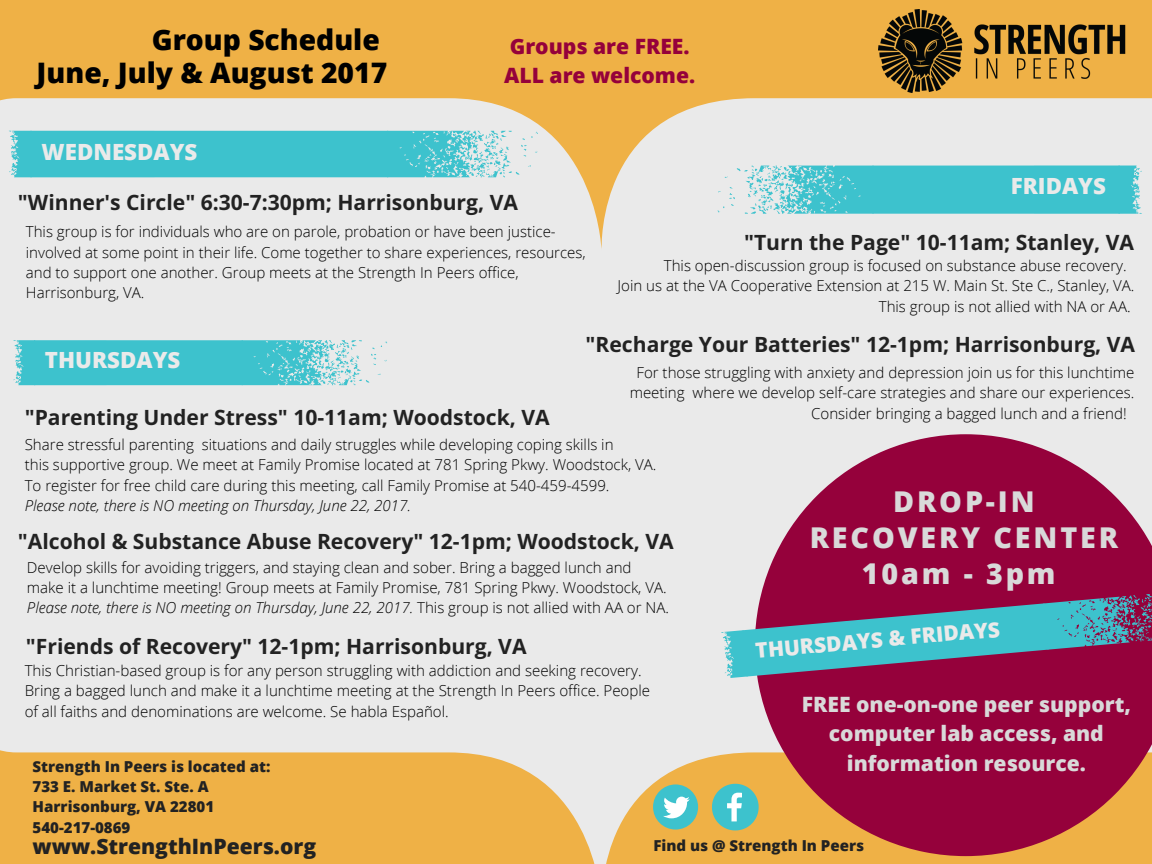
<style>
.page{position:relative;width:1152px;height:864px;background:#efb146}
.page>*{position:absolute;margin:0;border:0;box-sizing:border-box;transform-origin:0 0}
.t1{font:800 28.65px/36px "Open Sans";letter-spacing:.1em;color:#d9d9d9;text-align:center}
.t2{font:800 28.2px/33.8px "Open Sans";color:#000;text-align:right}
.t3{font:800 22.35px "Open Sans";color:#eaeaea}
.t4{font:700 21.15px "Open Sans";color:#222}
.t5{font:800 21.15px/29.2px "Open Sans";color:#d9d9d9;text-align:center}
.t6{font:800 21.15px/29.2px "Open Sans";color:#95013b}
.t7{font:800 21.15px "Open Sans";color:#222}
.t8{font:800 21.15px "Open Sans";color:#eaeaea}
.t9{font:300 15.15px/20.2px "Open Sans";color:#000}
.t10{font:800 15.15px/20.2px "Open Sans";color:#222}
.t11{font:italic 300 15.15px "Open Sans";color:#000}
.s1{font-style:italic}
</style>
<div class="page">
<div style="left:0;top:297px;width:1152px;height:395px;background:#eaeaea"></div>
<svg style="left:0;top:692px;width:972px;height:172px"></svg>
<div style="left:0;top:98px;width:1152px;height:199px;background:#eaeaea"></div>
<img style="left:879px;top:9px;width:247px;height:83px">
<svg style="left:9px;top:131px;width:529px;height:46px;background:#55c7d1"></svg>
<svg style="left:13px;top:340px;width:375px;height:45px;background:#5fc9d2"></svg>
<svg style="left:717px;top:165px;width:425px;height:49px;background:#5ec9d2"></svg>
<svg style="left:755px;top:434px;width:397px;height:422px;fill:#95013b"></svg>
<svg style="left:721px;top:590px;width:431px;height:88px;background:#6e6a8a"></svg>
<svg style="left:712px;top:784px;width:47px;height:46px"></svg>
<div style="left:653px;top:784px;width:45px;height:46px;background:#3dc2cd;border-radius:50%"></div>
<svg style="left:663px;top:797px;width:27px;height:21px"></svg>
<h2 class="t2" style="left:37px;top:22px;width:352px">Group Schedule<br>June, July &amp; August 2017</h2>
<h3 class="t3" style="left:42px;top:136px;width:157px">WEDNESDAYS</h3>
<h3 class="t6" style="left:504px;top:31px;width:193px">Groups are FREE.<br>ALL are welcome.</h3>
<h3 class="t3" style="left:1011px;top:170px;width:97px">FRIDAYS</h3>
<h3 class="t4" style="left:18px;top:188px;width:501px">"Winner's Circle" 6:30-7:30pm; Harrisonburg, VA</h3>
<p class="t9" style="left:26px;top:221px;width:561px">This group is for individuals who are on parole, probation or have been justice&shy;involved at some point in their life. Come together to share experiences, resources, and to support one another. Group meets at the Strength In Peers office, Harrisonburg, VA.</p>
<h3 class="t4" style="left:744px;top:227px;width:391px">"Turn the Page" 10-11am; Stanley, VA</h3>
<p class="t9" style="left:664px;top:255px;width:464px">This open-discussion group is focused on substance abuse recovery.</p>
<p class="t9" style="left:618px;top:275px;width:518px">Join us at the VA Cooperative Extension at 215 W. Main St. Ste C., Stanley, VA.</p>
<p class="t9" style="left:879px;top:296px;width:253px">This group is not allied with NA or AA.</p>
<h3 class="t4" style="left:586px;top:329px;width:551px">"Recharge Your Batteries" 12-1pm; Harrisonburg, VA</h3>
<p class="t9" style="left:637px;top:362px;width:500px">For those struggling with anxiety and depression join us for this lunchtime</p>
<p class="t9" style="left:630px;top:382px;width:506px">meeting where we develop self-care strategies and share our experiences.</p>
<p class="t9" style="left:811px;top:402px;width:317px">Consider bringing a bagged lunch and a friend!</p>
<h3 class="t3" style="left:45px;top:344px;width:137px">THURSDAYS</h3>
<h3 class="t4" style="left:25px;top:403px;width:526px">"Parenting Under Stress" 10-11am; Woodstock, VA</h3>
<p class="t9" style="left:25px;top:434px;width:633px">Share stressful parenting situations and daily struggles while developing coping skills in<br>this supportive group. We meet at Family Promise located at 781 Spring Pkwy. Woodstock, VA.<br>To register for free child care during this meeting, call Family Promise at 540-459-4599.</p>
<p class="t11" style="left:25px;top:495px;width:388px">Please note, there is NO meeting on Thursday, June 22, 2017.</p>
<h3 class="t4" style="left:18px;top:526px;width:657px">"Alcohol &amp; Substance Abuse Recovery" 12-1pm; Woodstock, VA</h3>
<p class="t9" style="left:27px;top:557px;width:644px">Develop skills for avoiding triggers, and staying clean and sober. Bring a bagged lunch and make it a lunchtime meeting! Group meets at Family Promise, 781 Spring Pkwy. Woodstock, VA.<br><span class="s1">Please note, there is NO meeting on Thursday, June 22, 2017.</span> This group is not allied with AA or NA.</p>
<h3 class="t4" style="left:26px;top:631px;width:502px">"Friends of Recovery" 12-1pm; Harrisonburg, VA</h3>
<p class="t9" style="left:25px;top:660px;width:627px">This Christian-based group is for any person struggling with addiction and seeking recovery.<br>Bring a bagged lunch and make it a lunchtime meeting at the Strength In Peers office. People of all faiths and denominations are welcome. Se habla Español.</p>
<p class="t10" style="left:33px;top:756px;width:239px">Strength In Peers is located at:<br>733 E. Market St. Ste. A<br>Harrisonburg, VA 22801<br>540-217-0869</p>
<h1 class="t1" style="left:810px;top:483px;width:310px">DROP-IN<br>RECOVERY CENTER<br>10am - 3pm</h1>
<h3 class="t8" style="left:754px;top:636px;width:247px;rotate:-5deg">THURSDAYS &amp; FRIDAYS</h3>
<h3 class="t5" style="left:802px;top:689px;width:331px">FREE one-on-one peer support, computer lab access, and information resource.</h3>
<h3 class="t7" style="left:33px;top:831px;width:285px">www.StrengthInPeers.org</h3>
<p class="t10" style="left:653px;top:834px;width:212px">Find us @ Strength In Peers</p>
</div>
